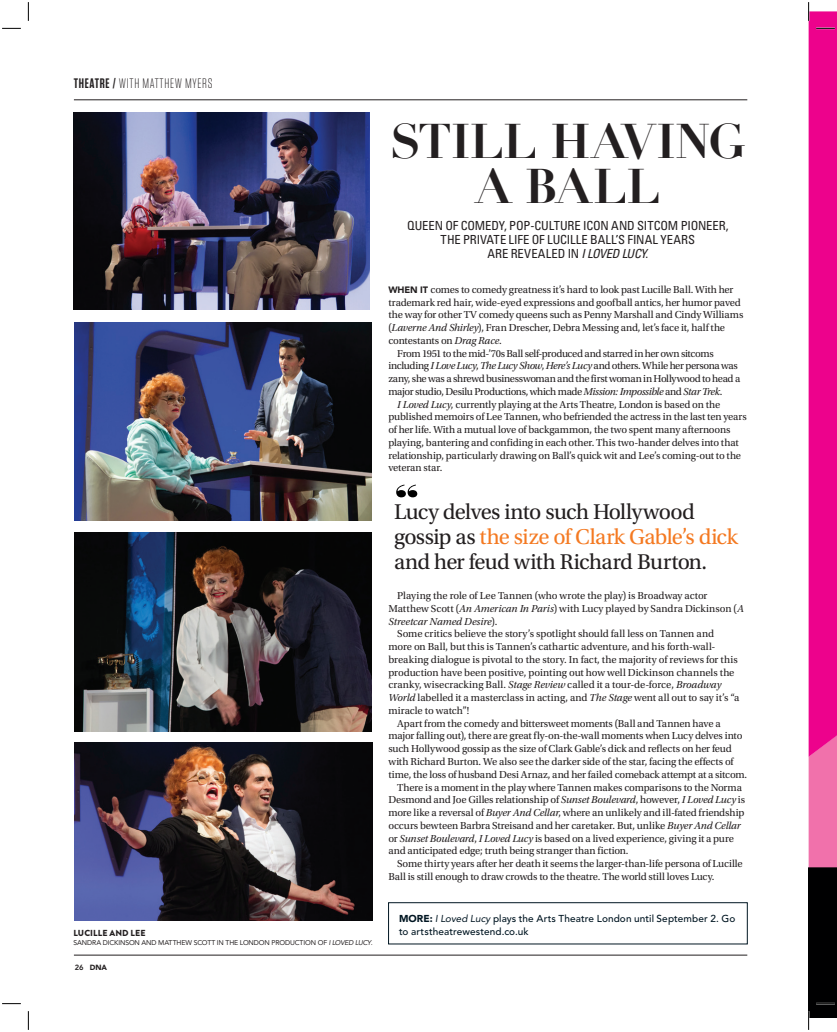
<style>
.page{position:relative;width:837px;height:1032px;background:#fff}
.page>*{position:absolute;margin:0;border:0;box-sizing:border-box;transform-origin:0 0}
.t1{font:700 47.5px/45px "Didot";letter-spacing:-.02em;color:#231f20;text-align:center}
.t2{font:22.5px/25px "Utopia Std";letter-spacing:-.03em;color:#231f20}
.t3{font:300 13.75px "Tungsten";letter-spacing:.05em;color:#231f20}
.t4{font:condensed 12.5px/13.8px "Univers LT Std";letter-spacing:-.005em;color:#231f20;text-align:center}
.t5{font:10.62px "Utopia Std";letter-spacing:-.015em;color:#231f20}
.t6{font:10.62px "Utopia Std";letter-spacing:-.035em;color:#231f20}
.t7{font:10.62px "Utopia Std";letter-spacing:.005em;color:#231f20}
.t8{font:italic 10.62px "Utopia Std";letter-spacing:-.005em;color:#231f20}
.t9{font:500 10px/12.8px "Avenir LT Std";letter-spacing:.01em;color:#011622}
.t10{font:900 8.75px "Brandon Grotesque";letter-spacing:.01em;color:#231f20}
.t11{font:900 7.5px "Avenir LT Std";color:#231f20}
.t12{font:6.88px "Avenir LT Std";letter-spacing:-.015em;color:#231f20}
.s1{font-weight:600}
.s2{font-style:italic}
.s3{font-weight:800}
.s4{font-family:"Avenir";font-weight:900;font-size:9.25px}
.s5{color:#f47921}
.s6{font-style:normal}
.s7{font-weight:900}
.s8{font-weight:400;font-style:italic}
</style>
<div class="page">
<hr style="left:74px;top:100px;width:673px;height:1px;background:#231f20">
<hr style="left:74px;top:954px;width:673px;height:1px;background:#231f20">
<img style="left:73px;top:112px;width:296px;height:197px">
<img style="left:75px;top:323px;width:296px;height:197px">
<img style="left:75px;top:742px;width:297px;height:178px">
<img style="left:75px;top:532px;width:296px;height:199px">
<svg style="left:396px;top:484px;width:21px;height:13px"></svg>
<div style="left:388px;top:902px;width:359px;height:41px;border:1px solid #011622"></div>
<svg style="left:2px;top:28px;width:19px;height:1px"></svg>
<svg style="left:2px;top:1003px;width:19px;height:1px"></svg>
<svg style="left:28px;top:2px;width:1px;height:19px"></svg>
<svg style="left:28px;top:1011px;width:1px;height:18px"></svg>
<svg style="left:808px;top:2px;width:29px;height:1028px;background:#cb187f"></svg>
<p class="t3" style="left:74px;top:76px;width:140px"><span class="s1">THEATRE /</span> WITH MATTHEW MYERS</p>
<p class="t10" style="left:73px;top:926px;width:74px">LUCILLE AND LEE</p>
<p class="t12" style="left:73px;top:937px;width:300px">SANDRA DICKINSON AND MATTHEW SCOTT IN THE LONDON PRODUCTION OF <span class="s2">I LOVED LUCY.</span></p>
<p class="t11" style="left:75px;top:962px;width:34px"><span class="s3">26</span> DNA</p>
<h1 class="t1" style="left:390px;top:119px;width:356px">STILL HAVING<br>A BALL</h1>
<p class="t4" style="left:407px;top:218px;width:323px">QUEEN OF COMEDY, POP-CULTURE ICON AND SITCOM PIONEER,<br>THE PRIVATE LIFE OF LUCILLE BALL’S FINAL YEARS<br>ARE REVEALED IN <span class="s2">I LOVED LUCY</span>.</p>
<p class="t5" style="left:388px;top:283px;width:346px"><span class="s4">WHEN IT</span> comes to comedy greatness it’s hard to look past Lucille Ball. With her</p>
<p class="t5" style="left:388px;top:296px;width:354px">trademark red hair, wide-eyed expressions and goofball antics, her humor paved</p>
<p class="t5" style="left:388px;top:309px;width:356px">the way for other TV comedy queens such as Penny Marshall and Cindy Williams</p>
<p class="t5" style="left:388px;top:322px;width:338px">(<span class="s2">Laverne And Shirley</span>), Fran Drescher, Debra Messing and, let’s face it, half the</p>
<p class="t5" style="left:388px;top:334px;width:115px">contestants on <span class="s2">Drag Race</span>.</p>
<p class="t6" style="left:397px;top:347px;width:318px">From 1951 to the mid-’70s Ball self-produced and starred in her own sitcoms</p>
<p class="t6" style="left:388px;top:360px;width:351px">including <span class="s2">I Love Lucy</span>, <span class="s2">The Lucy Show</span>, <span class="s2">Here’s Lucy</span> and others. While her persona was</p>
<p class="t5" style="left:388px;top:373px;width:353px">zany, she was a shrewd businesswoman and the first woman in Hollywood to head a</p>
<p class="t6" style="left:388px;top:385px;width:335px">major studio, Desilu Productions, which made <span class="s2">Mission: Impossible</span> and <span class="s2">Star Trek</span>.</p>
<p class="t5" style="left:397px;top:398px;width:324px"><span class="s2">I Loved Lucy</span>, currently playing at the Arts Theatre, London is based on the</p>
<p class="t5" style="left:388px;top:411px;width:360px">published memoirs of Lee Tannen, who befriended the actress in the last ten years</p>
<p class="t5" style="left:388px;top:424px;width:343px">of her life. With a mutual love of backgammon, the two spent many afternoons</p>
<p class="t5" style="left:388px;top:436px;width:352px">playing, bantering and confiding in each other. This two-hander delves into that</p>
<p class="t5" style="left:388px;top:449px;width:354px">relationship, particularly drawing on Ball’s quick wit and Lee’s coming-out to the</p>
<p class="t5" style="left:388px;top:462px;width:56px">veteran star.</p>
<h2 class="t2" style="left:394px;top:499px;width:345px">Lucy delves into such Hollywood gossip as <span class="s5">the size of Clark Gable’s dick </span>and her feud with Richard Burton.</h2>
<p class="t5" style="left:397px;top:589px;width:311px">Playing the role of Lee Tannen (who wrote the play) is Broadway actor</p>
<p class="t5" style="left:388px;top:602px;width:357px">Matthew Scott (<span class="s2">An American In Paris</span>) with Lucy played by Sandra Dickinson (<span class="s2">A</span></p>
<p class="t8" style="left:388px;top:615px;width:110px">Streetcar Named Desire<span class="s6">).</span></p>
<p class="t5" style="left:397px;top:628px;width:318px">Some critics believe the story’s spotlight should fall less on Tannen and</p>
<p class="t7" style="left:388px;top:640px;width:328px">more on Ball, but this is Tannen’s cathartic adventure, and his forth-wall-</p>
<p class="t5" style="left:388px;top:653px;width:351px">breaking dialogue is pivotal to the story. In fact, the majority of reviews for this</p>
<p class="t5" style="left:388px;top:666px;width:347px">production have been positive, pointing out how well Dickinson channels the</p>
<p class="t5" style="left:388px;top:679px;width:334px">cranky, wisecracking Ball. <span class="s2">Stage Review</span> called it a tour-de-force, <span class="s2">Broadway</span></p>
<p class="t5" style="left:388px;top:691px;width:352px"><span class="s2">World</span> labelled it a masterclass in acting, and <span class="s2">The Stage</span> went all out to say it’s “a</p>
<p class="t5" style="left:388px;top:704px;width:82px">miracle to watch”!</p>
<p class="t5" style="left:397px;top:717px;width:325px">Apart from the comedy and bittersweet moments (Ball and Tannen have a</p>
<p class="t5" style="left:388px;top:730px;width:355px">major falling out), there are great fly-on-the-wall moments when Lucy delves into</p>
<p class="t5" style="left:388px;top:742px;width:344px">such Hollywood gossip as the size of Clark Gable’s dick and reflects on her feud</p>
<p class="t5" style="left:388px;top:755px;width:346px">with Richard Burton. We also see the darker side of the star, facing the effects of</p>
<p class="t5" style="left:388px;top:768px;width:360px">time, the loss of husband Desi Arnaz, and her failed comeback attempt at a sitcom.</p>
<p class="t5" style="left:397px;top:781px;width:346px">There is a moment in the play where Tannen makes comparisons to the Norma</p>
<p class="t5" style="left:388px;top:793px;width:358px">Desmond and Joe Gilles relationship of <span class="s2">Sunset Boulevard</span>, however, <span class="s2">I Loved Lucy</span> is</p>
<p class="t5" style="left:388px;top:806px;width:357px">more like a reversal of <span class="s2">Buyer And Cellar</span>, where an unlikely and ill-fated friendship</p>
<p class="t5" style="left:388px;top:819px;width:354px">occurs bewteen Barbra Streisand and her caretaker. But, unlike <span class="s2">Buyer And Cellar</span></p>
<p class="t5" style="left:388px;top:832px;width:347px">or <span class="s2">Sunset Boulevard</span>, <span class="s2">I Loved Lucy</span> is based on a lived experience, giving it a pure</p>
<p class="t5" style="left:388px;top:844px;width:242px">and anticipated edge; truth being stranger than fiction.</p>
<p class="t5" style="left:397px;top:857px;width:347px">Some thirty years after her death it seems the larger-than-life persona of Lucille</p>
<p class="t5" style="left:388px;top:870px;width:327px">Ball is still enough to draw crowds to the theatre. The world still loves Lucy.</p>
<p class="t9" style="left:399px;top:911px;width:337px"><span class="s7">MORE:</span> <span class="s8">I Loved Lucy</span> plays the Arts Theatre London until September 2. Go to artstheatrewestend.co.uk</p>
</div>
